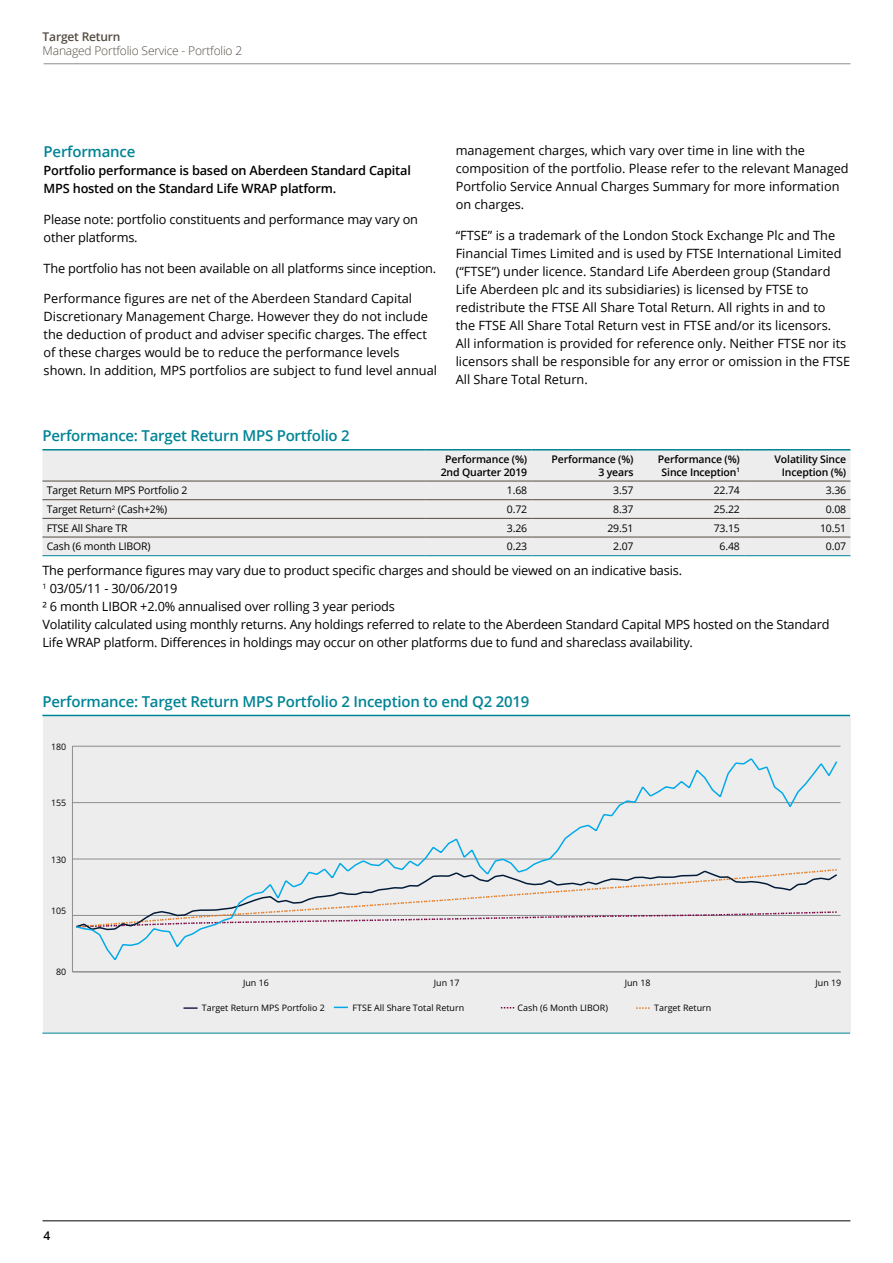
<style>
.page{position:relative;width:893px;height:1263px;background:#fff}
.page>*{position:absolute;margin:0;border:0;box-sizing:border-box;transform-origin:0 0}
.t1{font:600 15px "Open Sans";letter-spacing:-.015em;color:#008495}
.t2{font:12.75px/18px "Open Sans";color:#000}
.t3{font:600 12.75px/18px "Open Sans";letter-spacing:-.015em;color:#000}
.t4{font:300 12px "Open Sans";letter-spacing:-.015em;color:#534c41}
.t5{font:600 12px "Open Sans";letter-spacing:-.015em;color:#534c41}
.t6{font:600 12px "Open Sans";color:#000}
.t7{font:10.5px "Open Sans";letter-spacing:-.015em;color:#000}
.t8{font:600 10.5px/12.6px "Open Sans";letter-spacing:-.015em;color:#000;text-align:center}
.t9{font:8.85px "Open Sans";color:#000}
</style>
<div class="page">
<hr style="left:44px;top:63px;width:806px;height:1px;background:#8a8c8e">
<hr style="left:43px;top:1220px;width:807px;height:1px;background:#000">
<div style="left:42px;top:450px;width:808px;height:105px;background:#ededee"></div>
<hr style="left:42px;top:449px;width:383px;height:1px;background:#008495">
<hr style="left:425px;top:449px;width:106px;height:1px;background:#008495">
<hr style="left:531px;top:449px;width:107px;height:1px;background:#008495">
<hr style="left:638px;top:449px;width:106px;height:1px;background:#008495">
<hr style="left:744px;top:449px;width:106px;height:1px;background:#008495">
<hr style="left:42px;top:499px;width:383px;height:1px;background:#534c41">
<hr style="left:425px;top:499px;width:106px;height:1px;background:#534c41">
<hr style="left:531px;top:499px;width:107px;height:1px;background:#534c41">
<hr style="left:638px;top:499px;width:106px;height:1px;background:#534c41">
<hr style="left:744px;top:499px;width:106px;height:1px;background:#534c41">
<hr style="left:42px;top:518px;width:383px;height:1px;background:#534c41">
<hr style="left:425px;top:518px;width:106px;height:1px;background:#534c41">
<hr style="left:531px;top:518px;width:107px;height:1px;background:#534c41">
<hr style="left:638px;top:518px;width:106px;height:1px;background:#534c41">
<hr style="left:744px;top:518px;width:106px;height:1px;background:#534c41">
<hr style="left:42px;top:537px;width:383px;height:1px;background:#534c41">
<hr style="left:425px;top:537px;width:106px;height:1px;background:#534c41">
<hr style="left:531px;top:537px;width:107px;height:1px;background:#534c41">
<hr style="left:638px;top:537px;width:106px;height:1px;background:#534c41">
<hr style="left:744px;top:537px;width:106px;height:1px;background:#534c41">
<hr style="left:42px;top:481px;width:383px;height:1px;background:#534c41">
<hr style="left:425px;top:481px;width:106px;height:1px;background:#534c41">
<hr style="left:531px;top:481px;width:107px;height:1px;background:#534c41">
<hr style="left:638px;top:481px;width:106px;height:1px;background:#534c41">
<hr style="left:744px;top:481px;width:106px;height:1px;background:#534c41">
<hr style="left:42px;top:555px;width:383px;height:1px;background:#008495">
<hr style="left:425px;top:555px;width:106px;height:1px;background:#008495">
<hr style="left:531px;top:555px;width:107px;height:1px;background:#008495">
<hr style="left:638px;top:555px;width:106px;height:1px;background:#008495">
<hr style="left:744px;top:555px;width:106px;height:1px;background:#008495">
<div style="left:43px;top:716px;width:807px;height:317px;background:#ededee"></div>
<hr style="left:42px;top:715px;width:808px;height:1px;background:#008495">
<hr style="left:42px;top:1033px;width:808px;height:1px;background:#008495">
<hr style="left:72px;top:746px;width:1px;height:226px;background:#8a8c8e">
<hr style="left:72px;top:971px;width:769px;height:1px;background:#8a8c8e">
<hr style="left:72px;top:915px;width:769px;height:1px;background:#8a8c8e">
<hr style="left:72px;top:859px;width:769px;height:1px;background:#8a8c8e">
<hr style="left:72px;top:802px;width:769px;height:1px;background:#8a8c8e">
<hr style="left:72px;top:746px;width:769px;height:1px;background:#8a8c8e">
<svg style="left:75px;top:758px;width:764px;height:203px"></svg>
<svg style="left:183px;top:1007px;width:15px;height:2px"></svg>
<svg style="left:334px;top:1006px;width:14px;height:2px"></svg>
<svg style="left:636px;top:1007px;width:14px;height:2px"></svg>
<svg style="left:501px;top:1007px;width:14px;height:1px"></svg>
<p class="t5" style="left:43px;top:28px;width:79px">Target Return</p>
<p class="t4" style="left:43px;top:43px;width:201px">Managed Portfolio Service - Portfolio 2</p>
<p class="t1" style="left:44px;top:141px;width:93px">Performance</p>
<p class="t3" style="left:44px;top:161px;width:369px">Portfolio performance is based on Aberdeen Standard Capital<br>MPS hosted on the Standard Life WRAP platform.</p>
<p class="t2" style="left:44px;top:210px;width:376px">Please note: portfolio constituents and performance may vary on other platforms.</p>
<p class="t2" style="left:44px;top:259px;width:394px">The portfolio has not been available on all platforms since inception.</p>
<p class="t2" style="left:44px;top:289px;width:395px">Performance figures are net of the Aberdeen Standard Capital Discretionary Management Charge. However they do not include the deduction of product and adviser specific charges. The effect of these charges would be to reduce the performance levels shown. In addition, MPS portfolios are subject to fund level annual</p>
<p class="t1" style="left:42px;top:425px;width:309px">Performance: Target Return MPS Portfolio 2</p>
<p class="t2" style="left:456px;top:141px;width:394px">management charges, which vary over time in line with the composition of the portfolio. Please refer to the relevant Managed Portfolio Service Annual Charges Summary for more information on charges.</p>
<p class="t2" style="left:456px;top:226px;width:396px">“FTSE” is a trademark of the London Stock Exchange Plc and The Financial Times Limited and is used by FTSE International Limited (“FTSE”) under licence. Standard Life Aberdeen group (Standard Life Aberdeen plc and its subsidiaries) is licensed by FTSE to redistribute the FTSE All Share Total Return. All rights in and to<br>the FTSE All Share Total Return vest in FTSE and/or its licensors.<br>All information is provided for reference only. Neither FTSE nor its licensors shall be responsible for any error or omission in the FTSE All Share Total Return.</p>
<p class="t8" style="left:441px;top:453px;width:88px">Performance (%)<br>2nd Quarter 2019</p>
<p class="t8" style="left:551px;top:453px;width:84px;text-align:right">Performance (%)<br>3 years</p>
<p class="t8" style="left:658px;top:453px;width:84px">Performance (%)<br>Since Inception<sup>1</sup></p>
<p class="t8" style="left:775px;top:453px;width:73px;text-align:right">Volatility Since<br>Inception (%)</p>
<p class="t7" style="left:47px;top:483px;width:142px">Target Return MPS Portfolio 2</p>
<p class="t7" style="left:507px;top:483px;width:22px">1.68</p>
<p class="t7" style="left:613px;top:483px;width:22px">3.57</p>
<p class="t7" style="left:714px;top:483px;width:28px">22.74</p>
<p class="t7" style="left:826px;top:483px;width:22px">3.36</p>
<p class="t7" style="left:47px;top:502px;width:122px">Target Return<sup>2</sup> (Cash+2%)</p>
<p class="t7" style="left:507px;top:502px;width:22px">0.72</p>
<p class="t7" style="left:613px;top:502px;width:22px">8.37</p>
<p class="t7" style="left:714px;top:502px;width:28px">25.22</p>
<p class="t7" style="left:826px;top:502px;width:22px">0.08</p>
<p class="t7" style="left:47px;top:521px;width:82px">FTSE All Share TR</p>
<p class="t7" style="left:507px;top:521px;width:22px">3.26</p>
<p class="t7" style="left:607px;top:521px;width:28px">29.51</p>
<p class="t7" style="left:714px;top:521px;width:28px">73.15</p>
<p class="t7" style="left:820px;top:521px;width:28px">10.51</p>
<p class="t7" style="left:47px;top:539px;width:105px">Cash (6 month LIBOR)</p>
<p class="t7" style="left:507px;top:539px;width:22px">0.23</p>
<p class="t7" style="left:613px;top:539px;width:22px">2.07</p>
<p class="t7" style="left:720px;top:539px;width:22px">6.48</p>
<p class="t7" style="left:826px;top:539px;width:22px">0.07</p>
<p class="t2" style="left:42px;top:561px;width:789px">The performance figures may vary due to product specific charges and should be viewed on an indicative basis.<br><sup>1</sup> 03/05/11 ‑ 30/06/2019<br>² 6 month LIBOR +2.0% annualised over rolling 3 year periods<br>Volatility calculated using monthly returns. Any holdings referred to relate to the Aberdeen Standard Capital MPS hosted on the Standard Life WRAP platform. Differences in holdings may occur on other platforms due to fund and shareclass availability.</p>
<p class="t1" style="left:43px;top:692px;width:488px">Performance: Target Return MPS Portfolio 2 Inception to end Q2 2019</p>
<p class="t9" style="left:51px;top:740px;width:17px">180</p>
<p class="t9" style="left:51px;top:797px;width:17px">155</p>
<p class="t9" style="left:51px;top:853px;width:17px">130</p>
<p class="t9" style="left:51px;top:905px;width:17px">105</p>
<p class="t9" style="left:56px;top:966px;width:12px">80</p>
<p class="t6" style="left:44px;top:1227px;width:8px">4</p>
<p class="t9" style="left:243px;top:977px;width:27px">Jun 16</p>
<p class="t9" style="left:434px;top:977px;width:27px">Jun 17</p>
<p class="t9" style="left:625px;top:977px;width:27px">Jun 18</p>
<p class="t9" style="left:815px;top:977px;width:27px">Jun 19</p>
<p class="t9" style="left:202px;top:1001px;width:125px">Target Return MPS Portfolio 2</p>
<p class="t9" style="left:353px;top:1001px;width:113px">FTSE All Share Total Return</p>
<p class="t9" style="left:518px;top:1001px;width:92px">Cash (6 Month LIBOR)</p>
<p class="t9" style="left:654px;top:1001px;width:59px">Target Return</p>
</div>
